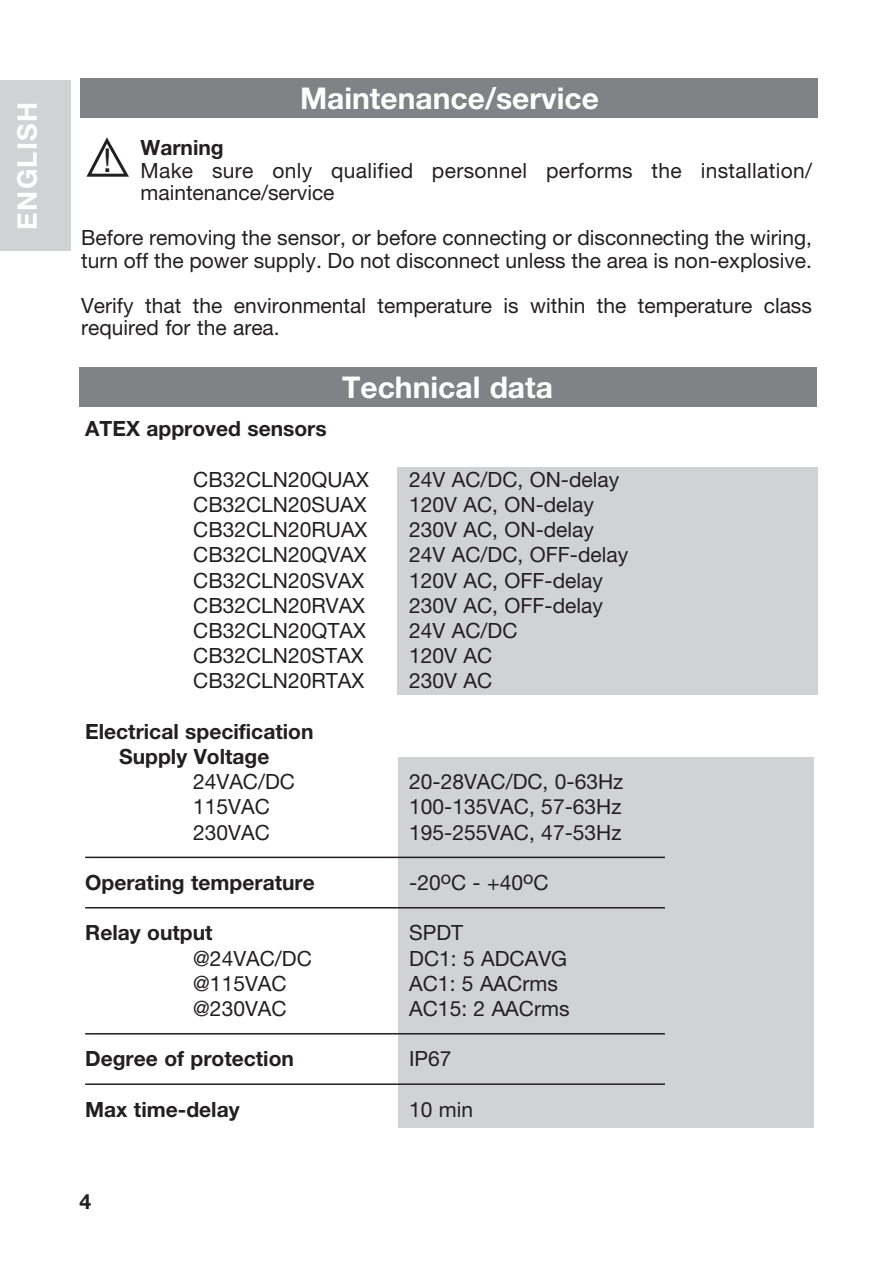
<style>
.page{position:relative;width:893px;height:1263px;background:#fff}
.page>*{position:absolute;margin:0;border:0;box-sizing:border-box;transform-origin:0 0}
.t1{font:33px "Helvetica Neue LT Std";color:#231f20}
.t2{font:700 30px "Helvetica Neue LT Std";color:#fff}
.t3{font:700 27px "Helvetica Neue LT Std";letter-spacing:.05em;color:#fff}
.t4{font:21px/22.5px "Helvetica Neue LT Std";color:#231f20}
.t5{font:700 21px "Helvetica Neue LT Std";color:#231f20}
</style>
<div class="page">
<div style="left:397px;top:467px;width:421px;height:227px;background:#d1d2d4"></div>
<div style="left:398px;top:757px;width:416px;height:371px;background:#d1d2d4"></div>
<hr style="left:85px;top:857px;width:580px;height:1px;background:#231f20">
<hr style="left:85px;top:907px;width:580px;height:1px;background:#231f20">
<hr style="left:85px;top:1033px;width:580px;height:1px;background:#231f20">
<hr style="left:85px;top:1083px;width:580px;height:2px;background:#231f20">
<div style="left:0;top:81px;width:70px;height:170px;background:#d1d2d4"></div>
<div style="left:81px;top:79px;width:737px;height:39px;background:#808285"></div>
<div style="left:79px;top:368px;width:737px;height:39px;background:#808285"></div>
<svg style="left:86px;top:137px;width:43px;height:40px"></svg>
<p class="t3" style="left:10px;top:230px;width:129px;rotate:-90deg">ENGLISH</p>
<p class="t2" style="left:300px;top:80px;width:300px">Maintenance/service</p>
<p class="t5" style="left:140px;top:135px;width:85px">Warning</p>
<p class="t4" style="left:140px;top:159px;width:673px">Make sure only qualified personnel performs the installation/ maintenance/service</p>
<p class="t4" style="left:81px;top:226px;width:732px">Before removing the sensor, or before connecting or disconnecting the wiring, turn off the power supply. Do not disconnect unless the area is non-explosive.</p>
<p class="t4" style="left:81px;top:294px;width:732px">Verify that the environmental temperature is within the temperature class required for the area.</p>
<p class="t1" style="left:103px;top:141px;width:10px">!</p>
<p class="t2" style="left:342px;top:369px;width:212px">Technical data</p>
<p class="t5" style="left:85px;top:416px;width:243px">ATEX approved sensors</p>
<p class="t4" style="left:193px;top:468px;width:177px">CB32CLN20QUAX</p>
<p class="t4" style="left:409px;top:468px;width:212px">24V AC/DC, ON-delay</p>
<p class="t4" style="left:193px;top:493px;width:175px">CB32CLN20SUAX</p>
<p class="t4" style="left:409px;top:493px;width:186px">120V AC, ON-delay</p>
<p class="t4" style="left:193px;top:518px;width:176px">CB32CLN20RUAX</p>
<p class="t4" style="left:409px;top:518px;width:186px">230V AC, ON-delay</p>
<p class="t4" style="left:193px;top:543px;width:175px">CB32CLN20QVAX</p>
<p class="t4" style="left:409px;top:543px;width:220px">24V AC/DC, OFF-delay</p>
<p class="t4" style="left:193px;top:569px;width:173px">CB32CLN20SVAX</p>
<p class="t4" style="left:409px;top:569px;width:195px">120V AC, OFF-delay</p>
<p class="t4" style="left:193px;top:594px;width:173px">CB32CLN20RVAX</p>
<p class="t4" style="left:409px;top:594px;width:195px">230V AC, OFF-delay</p>
<p class="t4" style="left:193px;top:619px;width:174px">CB32CLN20QTAX</p>
<p class="t4" style="left:409px;top:619px;width:110px">24V AC/DC</p>
<p class="t4" style="left:193px;top:644px;width:172px">CB32CLN20STAX</p>
<p class="t4" style="left:409px;top:644px;width:85px">120V AC</p>
<p class="t4" style="left:193px;top:669px;width:173px">CB32CLN20RTAX</p>
<p class="t4" style="left:409px;top:669px;width:85px">230V AC</p>
<p class="t5" style="left:85px;top:718px;width:230px">Electrical specification</p>
<p class="t5" style="left:119px;top:743px;width:152px">Supply Voltage</p>
<p class="t4" style="left:193px;top:770px;width:103px">24VAC/DC</p>
<p class="t4" style="left:409px;top:770px;width:216px">20-28VAC/DC, 0-63Hz</p>
<p class="t4" style="left:193px;top:795px;width:78px">115VAC</p>
<p class="t4" style="left:409px;top:795px;width:214px">100-135VAC, 57-63Hz</p>
<p class="t4" style="left:193px;top:821px;width:78px">230VAC</p>
<p class="t4" style="left:409px;top:821px;width:214px">195-255VAC, 47-53Hz</p>
<p class="t5" style="left:85px;top:869px;width:231px">Operating temperature</p>
<p class="t4" style="left:409px;top:871px;width:141px">-20<sup>o</sup>C - +40<sup>o</sup>C</p>
<p class="t5" style="left:85px;top:920px;width:129px">Relay output</p>
<p class="t4" style="left:409px;top:921px;width:56px">SPDT</p>
<p class="t4" style="left:193px;top:947px;width:120px">@24VAC/DC</p>
<p class="t4" style="left:409px;top:947px;width:159px">DC1: 5 ADCAVG</p>
<p class="t4" style="left:193px;top:972px;width:95px">@115VAC</p>
<p class="t4" style="left:409px;top:972px;width:150px">AC1: 5 AACrms</p>
<p class="t4" style="left:193px;top:997px;width:95px">@230VAC</p>
<p class="t4" style="left:409px;top:997px;width:162px">AC15: 2 AACrms</p>
<p class="t5" style="left:85px;top:1046px;width:210px">Degree of protection</p>
<p class="t4" style="left:409px;top:1047px;width:44px">IP67</p>
<p class="t5" style="left:85px;top:1096px;width:156px">Max time-delay</p>
<p class="t4" style="left:409px;top:1098px;width:66px">10 min</p>
<p class="t5" style="left:80px;top:1188px;width:13px">4</p>
</div>
